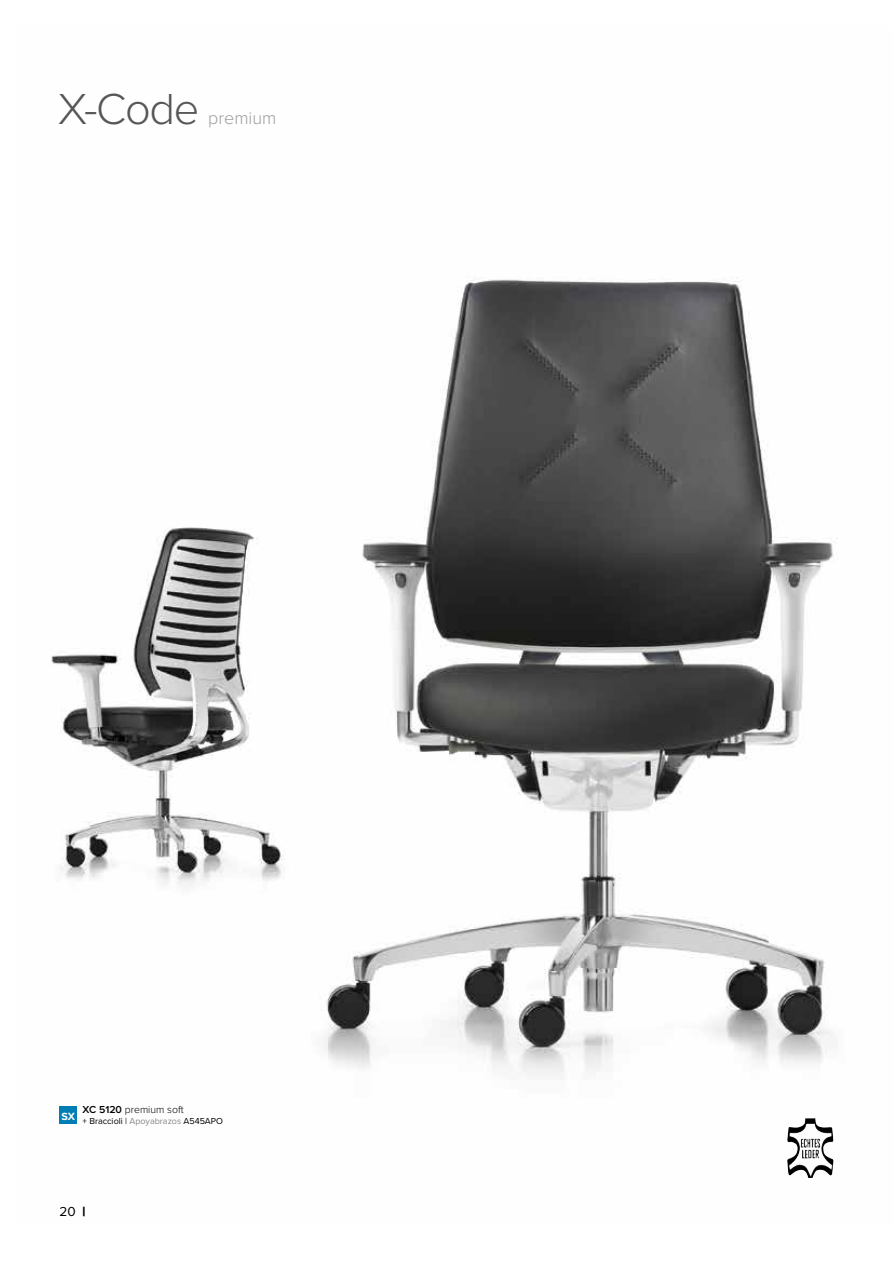
<style>
.page{position:relative;width:893px;height:1263px;background:#fff}
.page>*{position:absolute;margin:0;border:0;box-sizing:border-box;transform-origin:0 0}
.t1{font:300 45px "Proxima Nova";color:#575756}
.t2{font:300 18px "Proxima Nova";color:#9d9d9c}
.t3{font:13.5px "Proxima Nova";color:#000}
.t4{font:700 10.8px "Proxima Nova";color:#fff}
.t5{font:300 10.5px "Proxima Nova";color:#000}
.t6{font:9px "Proxima Nova";color:#000}
.s1{font-weight:600}
.s2{color:#878787}
.s3{font-weight:900}
</style>
<div class="page">
<img style="left:51px;top:278px;width:787px;height:887px">
<img style="left:787px;top:1118px;width:46px;height:60px">
<div style="left:60px;top:1106px;width:17px;height:18px;background:#007db4"></div>
<h1 class="t1" style="left:58px;top:75px;width:143px">X-Code</h1>
<h2 class="t2" style="left:208px;top:104px;width:70px">premium</h2>
<p class="t5" style="left:83px;top:1102px;width:103px"><span class="s1">XC 5120</span> premium soft</p>
<p class="t6" style="left:83px;top:1114px;width:142px">+ Braccioli | <span class="s2">Apoyabrazos</span> A545APO</p>
<p class="t4" style="left:62px;top:1108px;width:15px">SX</p>
<h3 class="t3" style="left:60px;top:1201px;width:27px">20 <span class="s3">|</span></h3>
</div>
